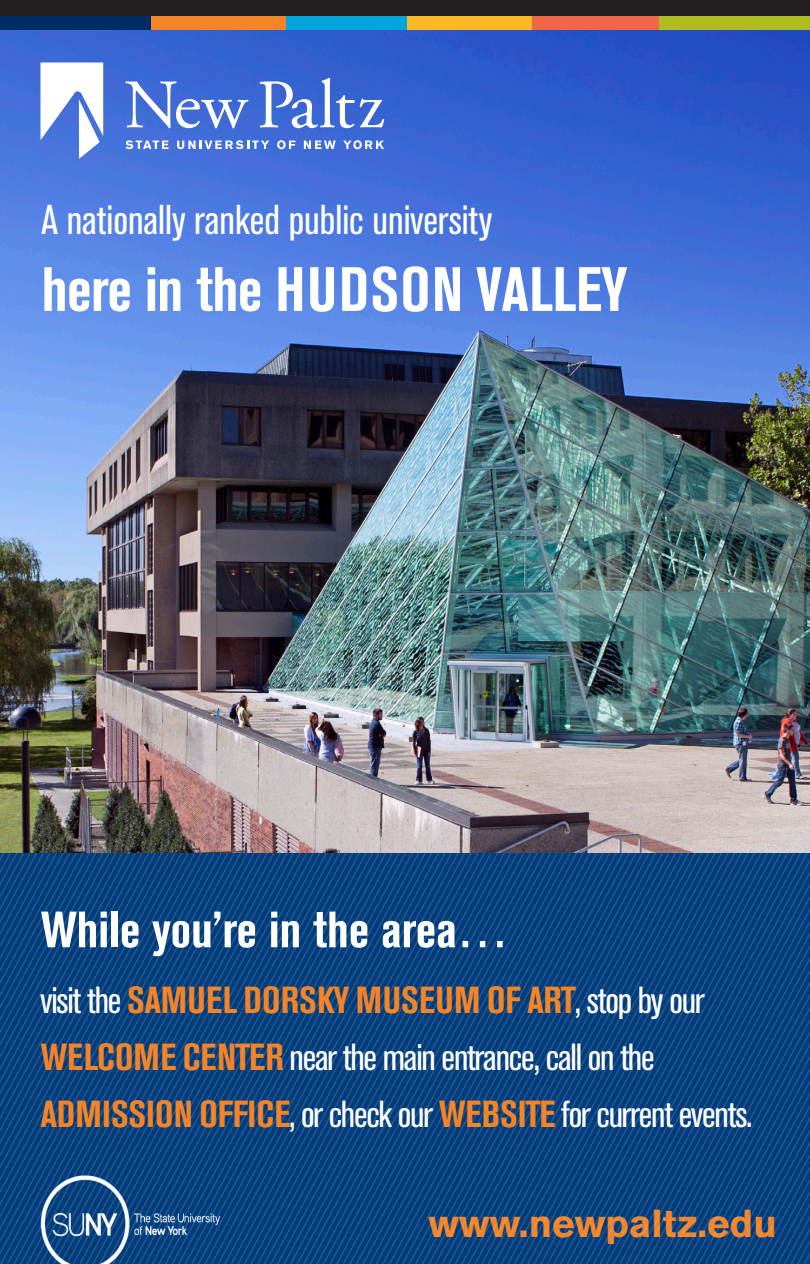
<style>
.page{position:relative;width:810px;height:1264px;background:#fff}
.page>*{position:absolute;margin:0;border:0;box-sizing:border-box;transform-origin:0 0}
.t1{font:700 condensed 61.88px "Akzidenz Grotesk BE";letter-spacing:-.005em;color:#fff}
.t2{font:700 condensed 50.62px "Akzidenz Grotesk BE";color:#fff}
.t3{font:condensed 41.4px "Akzidenz Grotesk BE";color:#fff}
.t4{font:700 38.7px "Akzidenz Grotesk BE";color:#f58427}
.t5{font:condensed 37.35px/57.1px "Akzidenz Grotesk BE";letter-spacing:-.03em;color:#fff}
.s1{font-weight:700;color:#f58427}
</style>
<div class="page">
<img style="left:0;top:29px;width:810px;height:825px">
<svg style="left:40px;top:62px;width:63px;height:97px"></svg>
<svg style="left:125px;top:81px;width:124px;height:47px"></svg>
<svg style="left:260px;top:78px;width:124px;height:50px"></svg>
<svg style="left:125px;top:140px;width:44px;height:9px"></svg>
<svg style="left:177px;top:140px;width:92px;height:9px"></svg>
<svg style="left:277px;top:140px;width:18px;height:9px"></svg>
<svg style="left:304px;top:141px;width:32px;height:8px"></svg>
<svg style="left:343px;top:140px;width:41px;height:9px"></svg>
<svg style="left:0;top:854px;width:810px;height:410px;background:#0a4380"></svg>
<img style="left:31px;top:1170px;width:199px;height:94px">
<div style="left:0;top:0;width:810px;height:19px;background:#231f20"></div>
<div style="left:658px;top:16px;width:152px;height:13px;background:#aebc21"></div>
<div style="left:532px;top:16px;width:127px;height:13px;background:#f26648"></div>
<div style="left:406px;top:16px;width:126px;height:13px;background:#fcb825"></div>
<div style="left:281px;top:16px;width:126px;height:13px;background:#00a6db"></div>
<div style="left:0;top:16px;width:151px;height:13px;background:#002c65"></div>
<div style="left:151px;top:16px;width:135px;height:13px;background:#f58427"></div>
<p class="t3" style="left:42px;top:197px;width:453px">A nationally ranked public university</p>
<p class="t1" style="left:42px;top:254px;width:587px">here in the HUDSON VALLEY</p>
<p class="t2" style="left:40px;top:900px;width:470px">While you’re in the area…</p>
<p class="t5" style="left:40px;top:972px;width:714px">visit the <span class="s1">SAMUEL DORSKY MUSEUM OF ART</span>, stop by our<br><span class="s1">WELCOME CENTER</span> near the main entrance, call on the<br><span class="s1">ADMISSION OFFICE</span>, or check our <span class="s1">WEBSITE</span> for current events.</p>
<p class="t4" style="left:428px;top:1201px;width:350px">www.newpaltz.edu</p>
</div>
